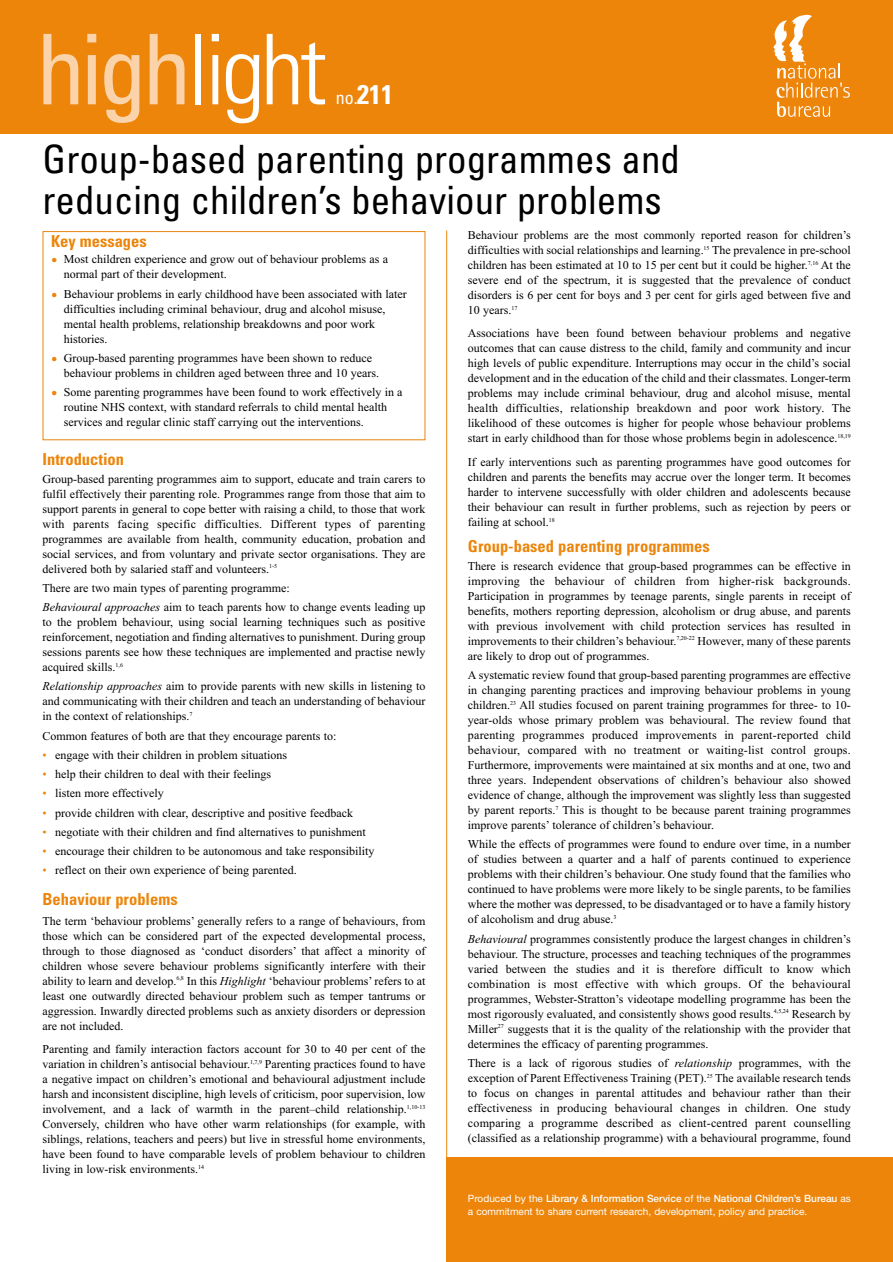
<style>
.page{position:relative;width:893px;height:1262px;background:#fff}
.page>*{position:absolute;margin:0;border:0;box-sizing:border-box;transform-origin:0 0}
.t1{font:300 condensed 97.5px "Univers";letter-spacing:-.045em;color:#fff}
.t2{font:condensed 39px/40.5px "Univers";color:#000}
.t3{font:condensed 18px "Univers";color:#fff}
.t4{font:700 condensed 16.5px "Univers";color:#ec850a}
.t5{font:12px/15px "Times";color:#000;text-align:justify}
.t6{font:10.05px/13px "Helvetica Neue";color:#fff}
.s1{font-weight:400;color:#fbd3aa}
.s2{font-weight:700;font-size:27px}
.s3{font-size:18px;color:#ec850a}
.s4{font-style:italic}
.s5{color:#ec850a}
.s6{font-weight:500}
</style>
<div class="page">
<div style="left:446px;top:1157px;width:446px;height:105px;background:#ec850a"></div>
<div style="left:0;top:0;width:892px;height:133px;background:#ec850a"></div>
<hr style="left:446px;top:230px;width:1px;height:998px;background:#ec850a">
<svg style="left:773px;top:14px;width:76px;height:103px"></svg>
<div style="left:43px;top:231px;width:382px;height:209px;border:1px solid #ec850a"></div>
<h1 class="t1" style="left:37px;top:34px;width:292px"><span class="s1">high</span>light</h1>
<h3 class="t3" style="left:336px;top:91px;width:59px">no.<span class="s2">211</span></h3>
<h2 class="t2" style="left:43px;top:143px;width:639px">Group-based parenting programmes and reducing children’s behaviour problems</h2>
<h3 class="t4" style="left:51px;top:235px;width:97px">Key messages</h3>
<p class="t5" style="left:64px;top:253px;width:326px;text-indent:-13px"><span class="s3">•</span> Most children experience and grow out of behaviour problems as a normal part of their development.</p>
<p class="t5" style="left:64px;top:287px;width:344px;text-align:left;text-indent:-13px"><span class="s3">•</span> Behaviour problems in early childhood have been associated with later difficulties including criminal behaviour, drug and alcohol misuse, mental health problems, relationship breakdowns and poor work histories.</p>
<p class="t5" style="left:64px;top:351px;width:317px;text-indent:-13px"><span class="s3">•</span> Group-based parenting programmes have been shown to reduce behaviour problems in children aged between three and 10 years.</p>
<p class="t5" style="left:64px;top:386px;width:340px;text-align:left;text-indent:-13px"><span class="s3">•</span> Some parenting programmes have been found to work effectively in a routine NHS context, with standard referrals to child mental health services and regular clinic staff carrying out the interventions.</p>
<h3 class="t4" style="left:43px;top:453px;width:83px">Introduction</h3>
<p class="t5" style="left:43px;top:472px;width:384px">Group-based parenting programmes aim to support, educate and train carers to fulfil effectively their parenting role. Programmes range from those that aim to support parents in general to cope better with raising a child, to those that work with parents facing specific difficulties. Different types of parenting programmes are available from health, community education, probation and social services, and from voluntary and private sector organisations. They are delivered both by salaried staff and volunteers.<sup>1-5</sup></p>
<p class="t5" style="left:43px;top:579px;width:384px;line-height:19.2px">There are two main types of parenting programme:<br><span class="s4">Behavioural approaches</span> aim to teach parents how to change events leading up</p>
<p class="t5" style="left:43px;top:616px;width:384px">to the problem behaviour, using social learning techniques such as positive reinforcement, negotiation and finding alternatives to punishment. During group sessions parents see how these techniques are implemented and practise newly acquired skills.<sup>1,6</sup></p>
<p class="t5" style="left:43px;top:680px;width:384px"><span class="s4">Relationship approaches</span> aim to provide parents with new skills in listening to and communicating with their children and teach an understanding of behaviour in the context of relationships.<sup>7</sup></p>
<p class="t5" style="left:43px;top:729px;width:295px">Common features of both are that they encourage parents to:</p>
<p class="t5" style="left:43px;top:748px;width:246px"><span class="s5">•</span> engage with their children in problem situations</p>
<p class="t5" style="left:43px;top:768px;width:230px"><span class="s5">•</span> help their children to deal with their feelings</p>
<p class="t5" style="left:43px;top:787px;width:123px"><span class="s5">•</span> listen more effectively</p>
<p class="t5" style="left:43px;top:806px;width:312px"><span class="s5">•</span> provide children with clear, descriptive and positive feedback</p>
<p class="t5" style="left:43px;top:825px;width:325px"><span class="s5">•</span> negotiate with their children and find alternatives to punishment</p>
<p class="t5" style="left:43px;top:845px;width:333px"><span class="s5">•</span> encourage their children to be autonomous and take responsibility</p>
<p class="t5" style="left:43px;top:864px;width:256px"><span class="s5">•</span> reflect on their own experience of being parented.</p>
<h3 class="t4" style="left:43px;top:893px;width:137px">Behaviour problems</h3>
<p class="t5" style="left:43px;top:914px;width:384px">The term ‘behaviour problems’ generally refers to a range of behaviours, from those which can be considered part of the expected developmental process, through to those diagnosed as ‘conduct disorders’ that affect a minority of children whose severe behaviour problems significantly interfere with their ability to learn and develop.<sup>6,8</sup> In this <span class="s4">Highlight</span> ‘behaviour problems’ refers to at least one outwardly directed behaviour problem such as temper tantrums or aggression. Inwardly directed problems such as anxiety disorders or depression are not included.</p>
<p class="t5" style="left:43px;top:1042px;width:384px">Parenting and family interaction factors account for 30 to 40 per cent of the variation in children’s antisocial behaviour.<sup>1,7,9</sup> Parenting practices found to have a negative impact on children’s emotional and behavioural adjustment include harsh and inconsistent discipline, high levels of criticism, poor supervision, low involvement, and a lack of warmth in the parent–child relationship.<sup>1,10-13<br></sup>Conversely, children who have other warm relationships (for example, with siblings, relations, teachers and peers) but live in stressful home environments, have been found to have comparable levels of problem behaviour to children living in low-risk environments.<sup>14</sup></p>
<p class="t5" style="left:468px;top:228px;width:384px">Behaviour problems are the most commonly reported reason for children’s difficulties with social relationships and learning.<sup>15</sup> The prevalence in pre-school children has been estimated at 10 to 15 per cent but it could be higher.<sup>7,16</sup> At the severe end of the spectrum, it is suggested that the prevalence of conduct disorders is 6 per cent for boys and 3 per cent for girls aged between five and 10 years.<sup>17</sup></p>
<p class="t5" style="left:468px;top:327px;width:384px">Associations have been found between behaviour problems and negative outcomes that can cause distress to the child, family and community and incur high levels of public expenditure. Interruptions may occur in the child’s social development and in the education of the child and their classmates. Longer-term problems may include criminal behaviour, drug and alcohol misuse, mental health difficulties, relationship breakdown and poor work history. The likelihood of these outcomes is higher for people whose behaviour problems start in early childhood than for those whose problems begin in adolescence.<sup>18,19</sup></p>
<p class="t5" style="left:468px;top:455px;width:384px">If early interventions such as parenting programmes have good outcomes for children and parents the benefits may accrue over the longer term. It becomes harder to intervene successfully with older children and adolescents because their behaviour can result in further problems, such as rejection by peers or failing at school.<sup>18</sup></p>
<h3 class="t4" style="left:468px;top:540px;width:243px">Group-based parenting programmes</h3>
<p class="t5" style="left:468px;top:559px;width:384px">There is research evidence that group-based programmes can be effective in improving the behaviour of children from higher-risk backgrounds.<br>Participation in programmes by teenage parents, single parents in receipt of benefits, mothers reporting depression, alcoholism or drug abuse, and parents with previous involvement with child protection services has resulted in improvements to their children’s behaviour.<sup>7,20-22</sup> However, many of these parents are likely to drop out of programmes.</p>
<p class="t5" style="left:468px;top:668px;width:384px">A systematic review found that group-based parenting programmes are effective in changing parenting practices and improving behaviour problems in young children.<sup>23</sup> All studies focused on parent training programmes for three- to 10- year-olds whose primary problem was behavioural. The review found that parenting programmes produced improvements in parent-reported child behaviour, compared with no treatment or waiting-list control groups.<br>Furthermore, improvements were maintained at six months and at one, two and three years. Independent observations of children’s behaviour also showed evidence of change, although the improvement was slightly less than suggested by parent reports.<sup>7</sup> This is thought to be because parent training programmes improve parents’ tolerance of children’s behaviour.</p>
<p class="t5" style="left:468px;top:838px;width:384px">While the effects of programmes were found to endure over time, in a number of studies between a quarter and a half of parents continued to experience problems with their children’s behaviour. One study found that the families who continued to have problems were more likely to be single parents, to be families where the mother was depressed, to be disadvantaged or to have a family history of alcoholism and drug abuse.<sup>3</sup></p>
<p class="t5" style="left:468px;top:932px;width:384px"><span class="s4">Behavioural</span> programmes consistently produce the largest changes in children’s behaviour. The structure, processes and teaching techniques of the programmes varied between the studies and it is therefore difficult to know which combination is most effective with which groups. Of the behavioural programmes, Webster-Stratton’s videotape modelling programme has been the most rigorously evaluated, and consistently shows good results.<sup>4,5,24</sup> Research by Miller<sup>27</sup> suggests that it is the quality of the relationship with the provider that determines the efficacy of parenting programmes.</p>
<p class="t5" style="left:468px;top:1056px;width:384px">There is a lack of rigorous studies of <span class="s4">relationship</span> programmes, with the exception of Parent Effectiveness Training (PET).<sup>25</sup> The available research tends to focus on changes in parental attitudes and behaviour rather than their effectiveness in producing behavioural changes in children. One study comparing a programme described as client-centred parent counselling (classified as a relationship programme) with a behavioural programme, found</p>
<p class="t6" style="left:468px;top:1192px;width:384px">Produced by the <span class="s6">Library &amp; Information Service</span> of the <span class="s6">National Children’s Bureau</span> as a commitment to share current research, development, policy and practice.</p>
</div>
